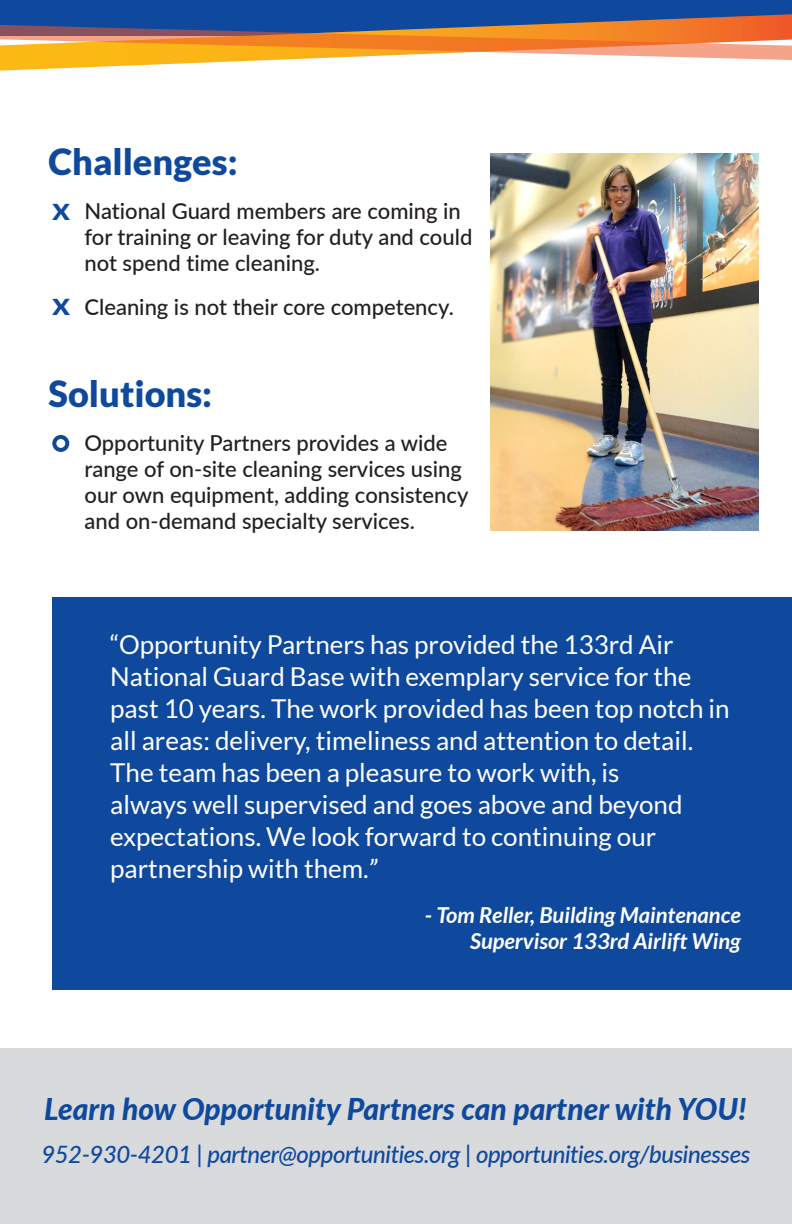
<style>
.page{position:relative;width:792px;height:1224px;background:#fff}
.page>*{position:absolute;margin:0;border:0;box-sizing:border-box;transform-origin:0 0}
.Description{font:900 36px "Lato";color:#0f499d}
.Heading_Orange{font:italic 800 30px "Lato";color:#0f499d}
.t1{font:26px/32px "Lato";color:#fff}
.Heading_Orange-2{font:italic 500 24px "Lato";letter-spacing:-.02em;color:#0f499d}
.Description-2{font:500 22px/26px "Lato";color:#231f20}
.t2{font:italic 700 22px/26.4px "Lato";color:#fff;text-align:right}
.t3{font:900 22px "Lato";color:#0f499d;scale:1.15 1}
.s1{font-weight:500;font-style:italic}
</style>
<div class="page">
<div style="left:0;top:1048px;width:792px;height:176px;background:#d9dadc"></div>
<div style="left:52px;top:598px;width:740px;height:392px;background:#0f499d"></div>
<div style="left:52px;top:435px;width:17px;height:17px;border:4px solid #0f499d;border-radius:50%"></div>
<div style="left:0;top:0;width:792px;height:36px;background:#0f499d"></div>
<svg style="left:0;top:14px;width:792px;height:57px"></svg>
<svg style="left:0;top:24px;width:792px;height:37px"></svg>
<img style="left:491px;top:153px;width:268px;height:377px">
<p class="Description" style="left:48px;top:140px;width:191px">Challenges:</p>
<p class="Description-2" style="left:84px;top:197px;width:389px">National Guard members are coming in for training or leaving for duty and could not spend time cleaning.</p>
<p class="Description-2" style="left:84px;top:293px;width:371px">Cleaning is not their core competency.</p>
<p class="t3" style="left:52px;top:199px;width:17px">X</p>
<p class="t3" style="left:52px;top:294px;width:17px">X</p>
<p class="Description" style="left:48px;top:372px;width:165px">Solutions:</p>
<p class="Description-2" style="left:84px;top:429px;width:385px">Opportunity Partners provides a wide range of on-site cleaning services using our own equipment, adding consistency and on-demand specialty services.</p>
<p class="t1" style="left:110px;top:629px;width:621px">“Opportunity Partners has provided the 133rd Air National Guard Base with exemplary service for the past 10 years. The work provided has been top notch in all areas: delivery, timeliness and attention to detail.<br>The team has been a pleasure to work with, is<br>always well supervised and goes above and beyond expectations. We look forward to continuing our partnership with them.<span class="s1">”</span></p>
<p class="t2" style="left:425px;top:902px;width:318px">- Tom Reller, Building Maintenance<br>Supervisor 133rd Airlift Wing</p>
<p class="Heading_Orange" style="left:44px;top:1087px;width:704px">Learn how Opportunity Partners can partner with YOU!</p>
<p class="Heading_Orange-2" style="left:41px;top:1137px;width:710px">952-930-4201 | partner@opportunities.org | opportunities.org/businesses</p>
</div>
